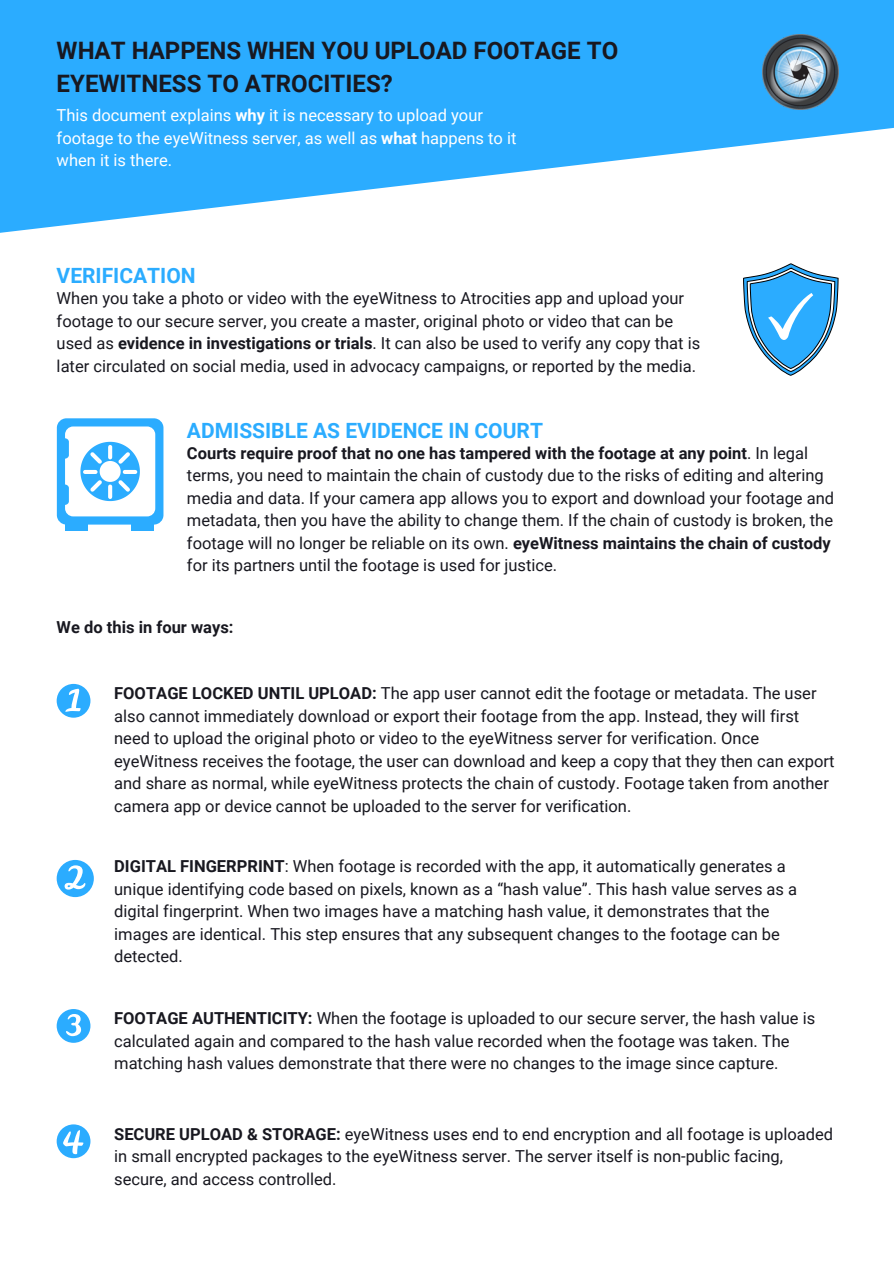
<style>
.page{position:relative;width:894px;height:1264px;background:#fff}
.page>*{position:absolute;margin:0;border:0;box-sizing:border-box;transform-origin:0 0}
.t1{font:700 24px "Roboto";color:#181820}
.t2{font:700 21px "Roboto";color:#2bacff}
.t3{font:16.5px/22.5px "Roboto";color:#181820}
.t4{font:16.5px/22.5px "Roboto";color:#fff}
.t5{font:700 16.5px "Roboto";color:#181820}
.s1{font-weight:700}
</style>
<div class="page">
<svg style="left:0;top:0;width:893px;height:233px;fill:#2bacff"></svg>
<svg style="left:57px;top:684px;width:33px;height:33px"></svg>
<svg style="left:57px;top:860px;width:37px;height:37px"></svg>
<svg style="left:57px;top:1009px;width:33px;height:33px"></svg>
<svg style="left:57px;top:1124px;width:33px;height:34px"></svg>
<img style="left:762px;top:34px;width:75px;height:75px">
<svg style="left:743px;top:264px;width:94px;height:111px"></svg>
<div style="left:57px;top:418px;width:106px;height:106px;background:#2bacff;border-radius:10px"></div>
<div style="left:65px;top:426px;width:90px;height:90px;background:#fff;border-radius:8px"></div>
<div style="left:65px;top:521px;width:23px;height:10px;background:#2bacff"></div>
<div style="left:131px;top:521px;width:22px;height:10px;background:#2bacff"></div>
<div style="left:60px;top:438px;width:9px;height:20px;background:#2bacff;border-radius:4px"></div>
<div style="left:60px;top:484px;width:9px;height:21px;background:#2bacff;border-radius:4px"></div>
<svg style="left:80px;top:442px;width:60px;height:59px"></svg>
<p class="t1" style="left:57px;top:37px;width:563px">WHAT HAPPENS WHEN YOU UPLOAD FOOTAGE TO</p>
<p class="t1" style="left:57px;top:70px;width:337px">EYEWITNESS TO ATROCITIES?</p>
<p class="t4" style="left:57px;top:104px;width:461px">This document explains <span class="s1">why</span> it is necessary to upload your footage to the eyeWitness server, as well as <span class="s1">what</span> happens to it when it is there.</p>
<p class="t2" style="left:57px;top:264px;width:141px">VERIFICATION</p>
<p class="t3" style="left:57px;top:287px;width:645px">When you take a photo or video with the eyeWitness to Atrocities app and upload your footage to our secure server, you create a master, original photo or video that can be used as <span class="s1">evidence in investigations or trials</span>. It can also be used to verify any copy that is later circulated on social media, used in advocacy campaigns, or reported by the media.</p>
<p class="t2" style="left:187px;top:418px;width:357px">ADMISSIBLE AS EVIDENCE IN COURT</p>
<p class="t3" style="left:187px;top:442px;width:648px"><span class="s1">Courts require proof that no one has tampered with the footage at any point</span>. In legal terms, you need to maintain the chain of custody due to the risks of editing and altering media and data. If your camera app allows you to export and download your footage and metadata, then you have the ability to change them. If the chain of custody is broken, the footage will no longer be reliable on its own. <span class="s1">eyeWitness maintains the chain of custody </span>for its partners until the footage is used for justice.</p>
<p class="t5" style="left:57px;top:617px;width:178px">We do this in four ways:</p>
<p class="t3" style="left:114px;top:682px;width:721px"><span class="s1">FOOTAGE LOCKED UNTIL UPLOAD:</span> The app user cannot edit the footage or metadata. The user also cannot immediately download or export their footage from the app. Instead, they will first need to upload the original photo or video to the eyeWitness server for verification. Once eyeWitness receives the footage, the user can download and keep a copy that they then can export and share as normal, while eyeWitness protects the chain of custody. Footage taken from another camera app or device cannot be uploaded to the server for verification.</p>
<p class="t3" style="left:114px;top:855px;width:684px"><span class="s1">DIGITAL FINGERPRINT</span>: When footage is recorded with the app, it automatically generates a unique identifying code based on pixels, known as a “hash value”. This hash value serves as a digital fingerprint. When two images have a matching hash value, it demonstrates that the images are identical. This step ensures that any subsequent changes to the footage can be detected.</p>
<p class="t3" style="left:114px;top:1007px;width:702px"><span class="s1">FOOTAGE AUTHENTICITY:</span> When the footage is uploaded to our secure server, the hash value is calculated again and compared to the hash value recorded when the footage was taken. The matching hash values demonstrate that there were no changes to the image since capture.</p>
<p class="t3" style="left:114px;top:1122px;width:720px"><span class="s1">SECURE UPLOAD &amp; STORAGE:</span> eyeWitness uses end to end encryption and all footage is uploaded in small encrypted packages to the eyeWitness server. The server itself is non-public facing, secure, and access controlled.</p>
</div>
